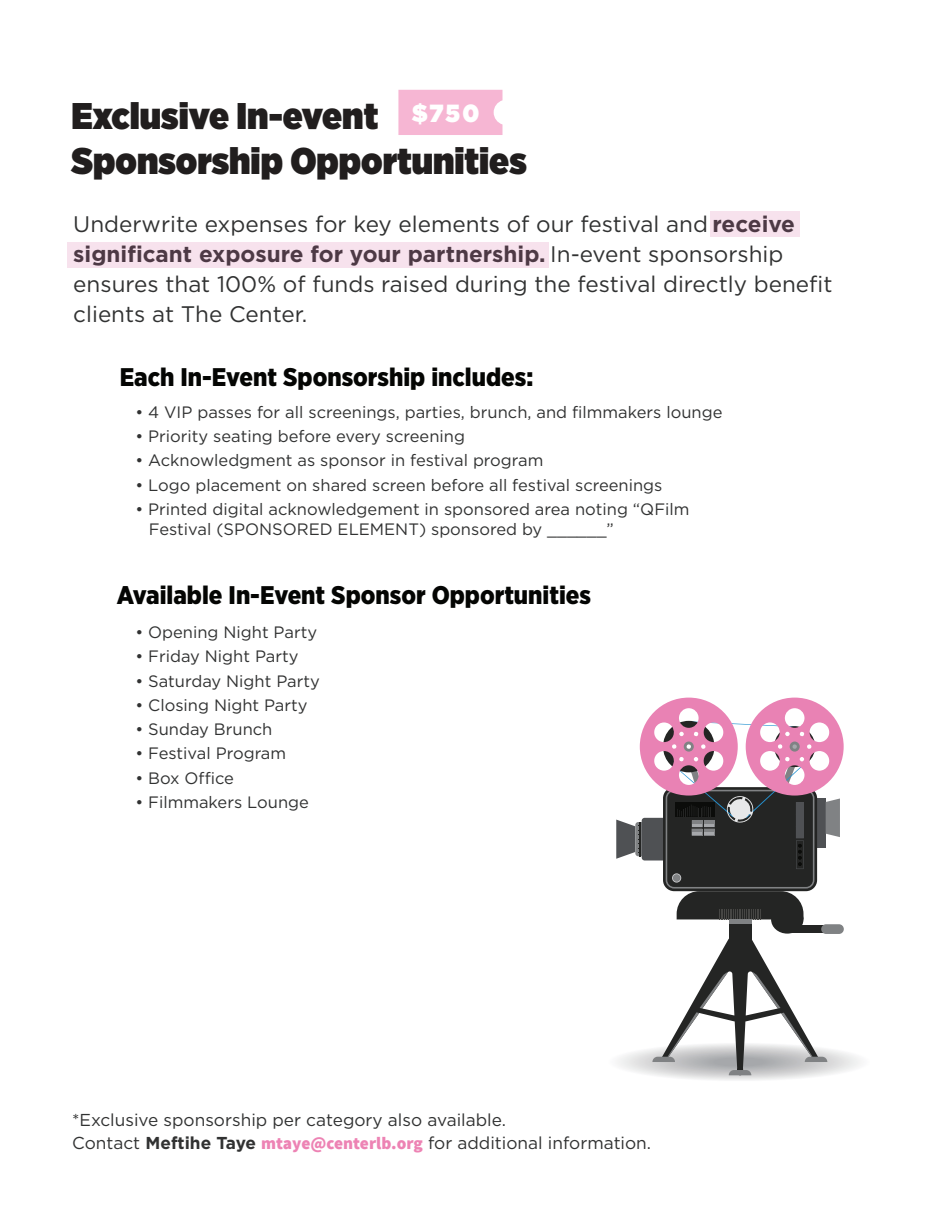
<style>
.page{position:relative;width:945px;height:1215px;background:#fff}
.page>*{position:absolute;margin:0;border:0;box-sizing:border-box;transform-origin:0 0}
.t1{font:900 37.05px/44.5px "Gotham Narrow";color:#211e1e}
.t2{font:900 25.5px "Gotham Narrow";color:#040503}
.t3{font:900 24.75px "Gotham";color:#fff;scale:.93 1}
.t4{font:22.5px/30px "Gotham";color:#313232}
.t5{font:17.25px/22.8px "Gotham";color:#313232}
.t6{font:16.5px/19.8px "Gotham";color:#313232}
.s1{font-weight:700}
.s2{font-family:"Source Sans Pro";font-weight:900;color:#ed83b4}
</style>
<div class="page">
<div style="left:710px;top:211px;width:90px;height:26px;background:#f7e2ed"></div>
<div style="left:67px;top:242px;width:482px;height:26px;background:#f7e2ed"></div>
<div style="left:398px;top:90px;width:104px;height:45px;background:#f6b6d3"></div>
<div style="left:614px;top:1044px;width:250px;height:37px;background:#f7f8f7;border-radius:50%"></div>
<div style="left:620px;top:1044px;width:238px;height:36px;background:#f1f2f2;border-radius:50%"></div>
<div style="left:627px;top:1045px;width:225px;height:34px;background:#ececec;border-radius:50%"></div>
<div style="left:634px;top:1046px;width:211px;height:32px;background:#e5e5e5;border-radius:50%"></div>
<div style="left:641px;top:1047px;width:197px;height:30px;background:#dfdedf;border-radius:50%"></div>
<div style="left:729px;top:914px;width:22px;height:32px;background:#242524"></div>
<div style="left:788px;top:925px;width:52px;height:8px;background:#242524"></div>
<div style="left:771px;top:905px;width:32px;height:29px;background:#242524;border-radius:50%"></div>
<div style="left:821px;top:924px;width:23px;height:10px;background:#808284;border-radius:5px"></div>
<div style="left:729px;top:919px;width:22px;height:5px;background:#808284"></div>
<svg style="left:652px;top:934px;width:175px;height:141px"></svg>
<svg style="left:616px;top:698px;width:228px;height:221px"></svg>
<h1 class="t1" style="left:72px;top:93px;width:457px">Exclusive In-event<br>Sponsorship Opportunities</h1>
<h3 class="t3" style="left:412px;top:95px;width:74px">$750</h3>
<h3 class="t4" style="left:73px;top:209px;width:761px">Underwrite expenses for key elements of our festival and <span class="s1">receive significant exposure for your partnership.</span> In-event sponsorship ensures that 100% of funds raised during the festival directly benefit clients at The Center.</h3>
<h2 class="t2" style="left:120px;top:361px;width:415px">Each In-Event Sponsorship includes:</h2>
<p class="t6" style="left:135px;top:402px;width:589px">• 4 VIP passes for all screenings, parties, brunch, and filmmakers lounge</p>
<p class="t6" style="left:135px;top:426px;width:331px">• Priority seating before every screening</p>
<p class="t6" style="left:135px;top:450px;width:410px">• Acknowledgment as sponsor in festival program</p>
<p class="t6" style="left:135px;top:475px;width:529px">• Logo placement on shared screen before all festival screenings</p>
<p class="t6" style="left:149px;top:499px;width:542px;text-indent:-13px">• Printed digital acknowledgement in sponsored area noting “QFilm<br>Festival (SPONSORED ELEMENT) sponsored by ______”</p>
<h2 class="t2" style="left:117px;top:578px;width:476px">Available In-Event Sponsor Opportunities</h2>
<p class="t6" style="left:135px;top:622px;width:183px">• Opening Night Party</p>
<p class="t6" style="left:135px;top:646px;width:165px">• Friday Night Party</p>
<p class="t6" style="left:135px;top:670px;width:186px">• Saturday Night Party</p>
<p class="t6" style="left:135px;top:695px;width:174px">• Closing Night Party</p>
<p class="t6" style="left:135px;top:719px;width:139px">• Sunday Brunch</p>
<p class="t6" style="left:135px;top:743px;width:152px">• Festival Program</p>
<p class="t6" style="left:135px;top:768px;width:100px">• Box Office</p>
<p class="t6" style="left:135px;top:792px;width:175px">• Filmmakers Lounge</p>
<p class="t5" style="left:72px;top:1108px;width:580px">*Exclusive sponsorship per category also available.<br>Contact <span class="s1">Meftihe Taye</span> <span class="s2">mtaye@centerlb.org</span> for additional information.</p>
</div>
